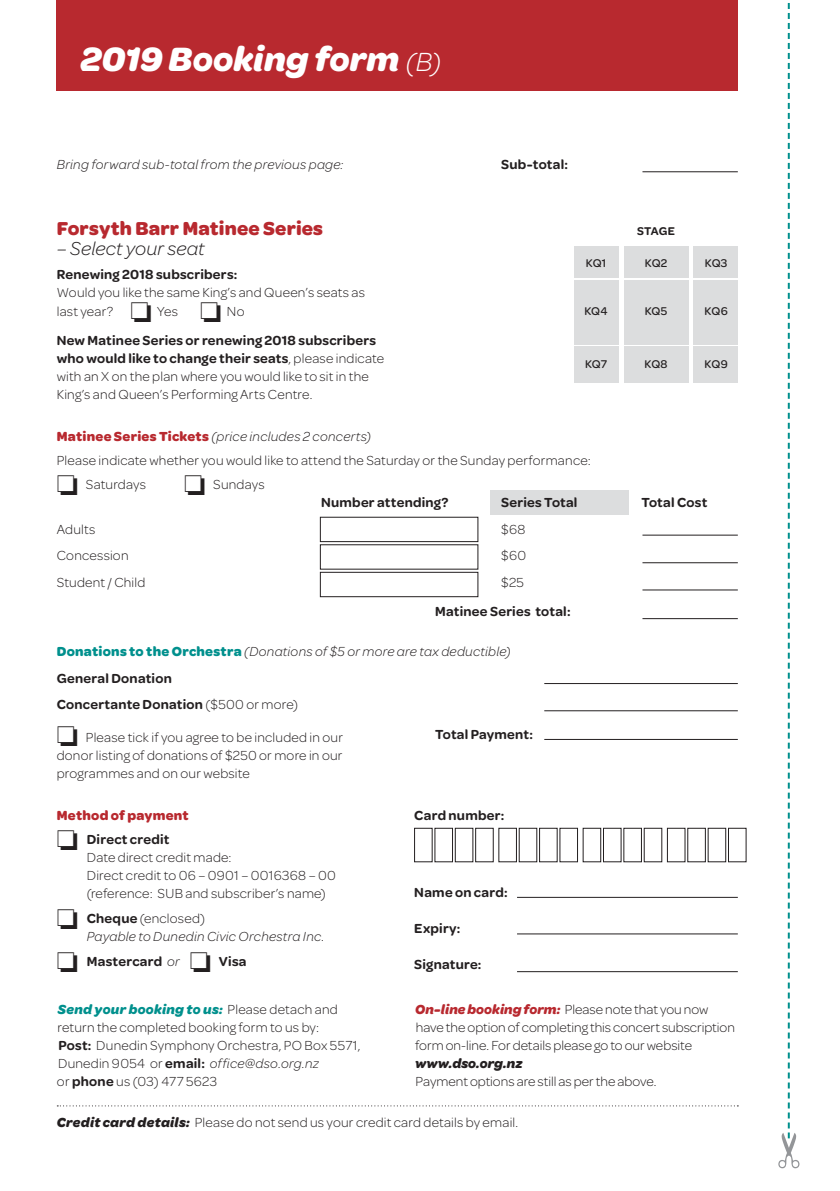
<style>
.page{position:relative;width:840px;height:1191px;background:#fff}
.page>*{position:absolute;margin:0;border:0;box-sizing:border-box;transform-origin:0 0}
.t1{font:italic 700 36px "Omnes";color:#fff}
.t2{font:700 20px "Omnes";letter-spacing:.01em;color:#b8292f}
.t3{font:italic 300 20px "Omnes";letter-spacing:.01em;color:#231f20}
.t4{font:300 14px/18px "Omnes";letter-spacing:.015em;color:#231f20}
.t5{font:italic 300 14px/26.6px "Omnes";letter-spacing:.02em;color:#231f20}
.t6{font:600 14px "Omnes";letter-spacing:.02em;color:#231f20}
.t7{font:700 14px/24.6px "Omnes";letter-spacing:.015em;color:#b8292f}
.t8{font:italic 700 14px "Omnes";letter-spacing:.005em;color:#231f20}
.t9{font:500 12px "Omnes";letter-spacing:-.01em;color:#231f20}
.t10{font:600 12px "Omnes";letter-spacing:.01em;color:#231f20}
.s1{font-weight:300;font-size:28px}
.s2{font-weight:600}
.s3{font-weight:700;color:#b8292f}
.s4{font-style:italic}
.s5{font-weight:700;font-style:normal;color:#00908d}
.s6{font-weight:600;font-style:normal}
.s7{font-style:normal}
.s8{color:#231f20}
.s9{font-weight:600;color:#231f20}
.s10{font-weight:300;font-style:italic}
.s11{font-weight:700;font-style:italic;color:#00908d}
.s12{font-weight:700;font-style:italic;color:#b8292f}
.s13{font-weight:700;font-style:italic}
</style>
<div class="page">
<div style="left:489px;top:490px;width:139px;height:24px;background:#dcddde"></div>
<div style="left:320px;top:517px;width:158px;height:25px;border:1px solid #231f20"></div>
<div style="left:320px;top:572px;width:158px;height:25px;border:1px solid #231f20"></div>
<hr style="left:642px;top:535px;width:95px;height:1px;background:#231f20">
<hr style="left:642px;top:562px;width:95px;height:1px;background:#231f20">
<hr style="left:544px;top:683px;width:193px;height:1px;background:#231f20">
<hr style="left:642px;top:589px;width:95px;height:1px;background:#231f20">
<hr style="left:544px;top:710px;width:193px;height:1px;background:#231f20">
<hr style="left:516px;top:897px;width:221px;height:1px;background:#231f20">
<hr style="left:516px;top:933px;width:221px;height:1px;background:#231f20">
<hr style="left:516px;top:971px;width:221px;height:1px;background:#231f20">
<hr style="left:642px;top:618px;width:95px;height:1px;background:#231f20">
<hr style="left:544px;top:739px;width:193px;height:1px;background:#231f20">
<svg style="left:778px;top:3px;width:21px;height:1165px"></svg>
<hr style="left:642px;top:171px;width:95px;height:1px;background:#231f20">
<div style="left:57px;top:0;width:680px;height:91px;background:#b8292f"></div>
<div style="left:414px;top:828px;width:18px;height:34px;border:1px solid #231f20"></div>
<div style="left:455px;top:828px;width:18px;height:34px;border:1px solid #231f20"></div>
<div style="left:475px;top:828px;width:18px;height:34px;border:1px solid #231f20"></div>
<div style="left:539px;top:828px;width:18px;height:34px;border:1px solid #231f20"></div>
<div style="left:603px;top:828px;width:18px;height:34px;border:1px solid #231f20"></div>
<div style="left:666px;top:828px;width:18px;height:34px;border:1px solid #231f20"></div>
<div style="left:727px;top:828px;width:19px;height:34px;border:1px solid #231f20"></div>
<div style="left:574px;top:246px;width:44px;height:32px;background:#dcddde"></div>
<div style="left:574px;top:280px;width:44px;height:65px;background:#dcddde"></div>
<div style="left:574px;top:346px;width:44px;height:37px;background:#dcddde"></div>
<div style="left:623px;top:246px;width:65px;height:32px;background:#dcddde"></div>
<div style="left:623px;top:280px;width:65px;height:65px;background:#dcddde"></div>
<div style="left:623px;top:346px;width:65px;height:37px;background:#dcddde"></div>
<div style="left:693px;top:246px;width:44px;height:32px;background:#dcddde"></div>
<div style="left:693px;top:280px;width:44px;height:65px;background:#dcddde"></div>
<div style="left:693px;top:346px;width:44px;height:37px;background:#dcddde"></div>
<svg style="left:57px;top:1105px;width:681px;height:1px"></svg>
<h1 class="t1" style="left:80px;top:38px;width:362px">2019 Booking form <span class="s1">(B)</span></h1>
<p class="t5" style="left:57px;top:151px;width:288px">Bring forward sub-total from the previous page:</p>
<p class="t6" style="left:501px;top:156px;width:68px">Sub-total:</p>
<h2 class="t2" style="left:57px;top:217px;width:268px">Forsyth Barr Matinee Series</h2>
<h2 class="t3" style="left:57px;top:238px;width:149px">– Select your seat</h2>
<p class="t6" style="left:57px;top:266px;width:182px">Renewing 2018 subscribers:</p>
<p class="t4" style="left:57px;top:283px;width:309px;line-height:19px">Would you like the same King’s and Queen’s seats as last year? ❏ Yes ❏ No</p>
<p class="t4" style="left:57px;top:332px;width:329px"><span class="s2">New Matinee Series or renewing 2018 subscribers who would like to change their seats</span>, please indicate with an X on the plan where you would like to sit in the King’s and Queen’s Performing Arts Centre.</p>
<p class="t10" style="left:636px;top:224px;width:39px">STAGE</p>
<p class="t9" style="left:585px;top:256px;width:22px">KQ1</p>
<p class="t9" style="left:644px;top:256px;width:24px">KQ2</p>
<p class="t9" style="left:704px;top:256px;width:24px">KQ3</p>
<p class="t9" style="left:584px;top:305px;width:25px">KQ4</p>
<p class="t9" style="left:644px;top:305px;width:24px">KQ5</p>
<p class="t9" style="left:704px;top:305px;width:25px">KQ6</p>
<p class="t9" style="left:584px;top:357px;width:24px">KQ7</p>
<p class="t9" style="left:644px;top:357px;width:25px">KQ8</p>
<p class="t9" style="left:704px;top:357px;width:25px">KQ9</p>
<p class="t4" style="left:57px;top:424px;width:535px;line-height:24.2px"><span class="s3">Matinee Series Tickets</span> <span class="s4">(price includes 2 concerts)<br></span>Please indicate whether you would like to attend the Saturday or the Sunday performance: ❏ Saturdays</p>
<p class="t4" style="left:184px;top:475px;width:82px">❏ Sundays</p>
<p class="t6" style="left:321px;top:494px;width:129px">Number attending?</p>
<p class="t6" style="left:501px;top:494px;width:78px">Series Total</p>
<p class="t6" style="left:641px;top:494px;width:67px">Total Cost</p>
<p class="t4" style="left:57px;top:520px;width:40px">Adults</p>
<p class="t4" style="left:501px;top:520px;width:26px">$68</p>
<p class="t4" style="left:57px;top:546px;width:73px">Concession</p>
<p class="t4" style="left:501px;top:546px;width:26px">$60</p>
<p class="t4" style="left:57px;top:573px;width:90px">Student / Child</p>
<p class="t4" style="left:501px;top:573px;width:24px">$25</p>
<p class="t6" style="left:435px;top:603px;width:137px">Matinee Series total:</p>
<p class="t5" style="left:57px;top:638px;width:455px"><span class="s5">Donations to the Orchestra</span> (Donations of $5 or more are tax deductible)<br><span class="s6">General Donation<br>Concertante Donation</span> <span class="s7">($500 or more)</span></p>
<p class="t6" style="left:435px;top:726px;width:99px">Total Payment:</p>
<p class="t4" style="left:57px;top:728px;width:287px;text-align:justify">❏ Please tick if you agree to be included in our donor listing of donations of $250 or more in our programmes and on our website</p>
<p class="t7" style="left:57px;top:802px;width:133px">Method of payment <span class="s8">❏</span> <span class="s9">Direct credit</span></p>
<p class="t4" style="left:87px;top:848px;width:251px">Date direct credit made:<br>Direct credit to 06 – 0901 – 0016368 – 00 (reference: SUB and subscriber’s name)</p>
<p class="t5" style="left:87px;top:909px;width:239px;line-height:18px;text-indent:-30px">❏ <span class="s6">Cheque</span> <span class="s7">(enclosed)<br></span>Payable to Dunedin Civic Orchestra Inc.</p>
<p class="t6" style="left:57px;top:953px;width:191px">❏ Mastercard <span class="s10">or</span> ❏ Visa</p>
<p class="t4" style="left:57px;top:1000px;width:305px"><span class="s11">Send your booking to us:</span> Please detach and return the completed booking form to us by:<br><span class="s2">Post:</span> Dunedin Symphony Orchestra, PO Box 5571, Dunedin 9054 or <span class="s2">email:</span> <span class="s4">office@dso.org.nz<br></span>or <span class="s2">phone</span> us (03) 477 5623</p>
<p class="t6" style="left:414px;top:807px;width:92px">Card number:</p>
<p class="t6" style="left:414px;top:884px;width:95px">Name on card:</p>
<p class="t6" style="left:414px;top:920px;width:48px">Expiry:</p>
<p class="t6" style="left:414px;top:956px;width:69px">Signature:</p>
<p class="t4" style="left:415px;top:1000px;width:321px"><span class="s12">On-line booking form:</span> Please note that you now have the option of completing this concert subscription form on-line. For details please go to our website</p>
<p class="t8" style="left:415px;top:1055px;width:109px">www.dso.org.nz</p>
<p class="t4" style="left:415px;top:1072px;width:242px">Payment options are still as per the above.</p>
<p class="t4" style="left:57px;top:1113px;width:462px"><span class="s13">Credit card details:</span> Please do not send us your credit card details by email.</p>
</div>
